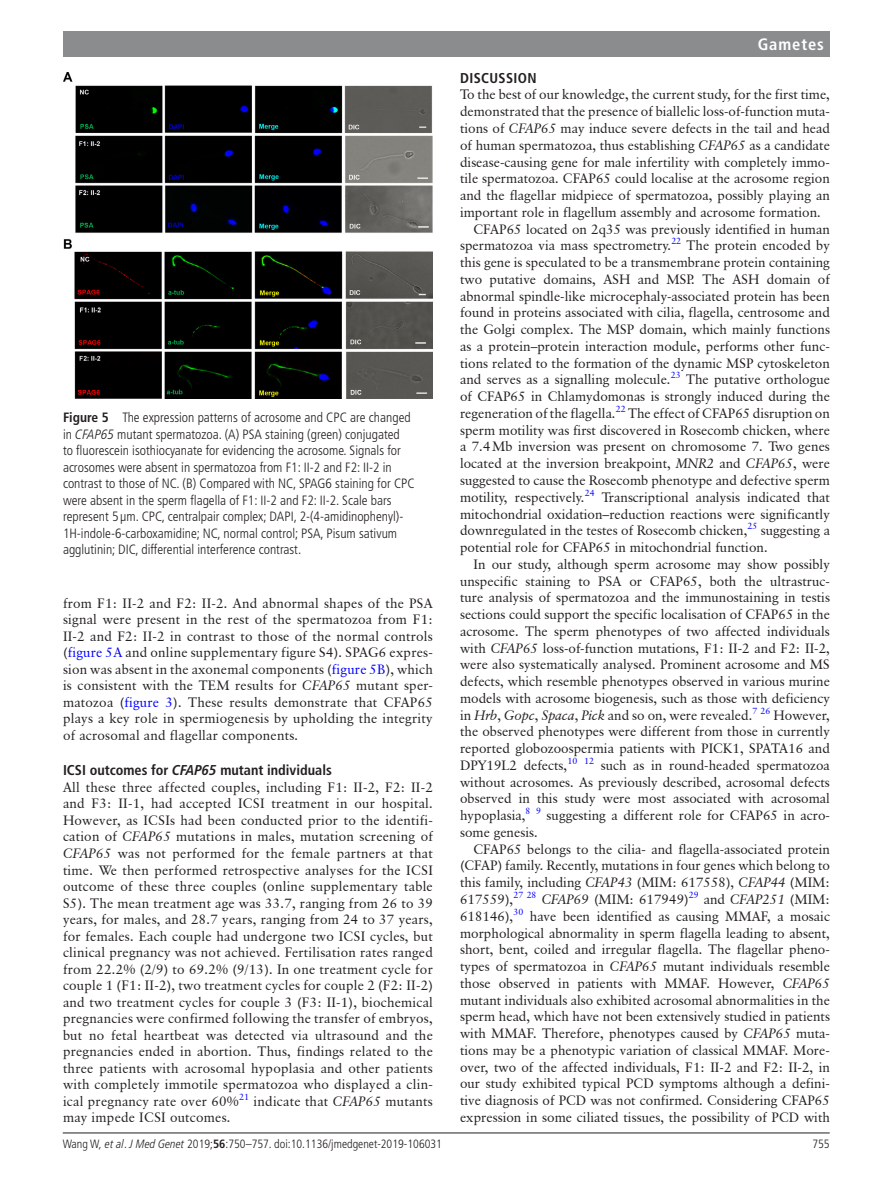
<style>
.page{position:relative;width:893px;height:1191px;background:#fff}
.page>*{position:absolute;margin:0;border:0;box-sizing:border-box;transform-origin:0 0}
.t1{font:700 condensed 16.5px "Frutiger LT Pro";letter-spacing:.055em;color:#fff}
.t2{font:700 condensed 14.25px "Frutiger LT Pro";color:#231f20}
.t3{font:13.5px/16.5px "Classical Garamond BT";color:#231f20;text-align:justify}
.t4{font:300 condensed 13.5px/16.5px "Frutiger LT Pro";color:#231f20}
.t5{font:300 condensed 12px "Frutiger LT Pro";color:#231f20}
.t6{font:9px "Classical Garamond BT";color:#00f}
.s1{font-weight:700}
.s2{font-style:italic}
.s3{color:#00f}
</style>
<div class="page">
<hr style="left:63px;top:1132px;width:767px;height:1px;background:#231f20">
<div style="left:63px;top:31px;width:767px;height:25px;background:#8a8c8e"></div>
<img style="left:63px;top:72px;width:370px;height:326px">
<p class="t4" style="left:63px;top:409px;width:352px"><span class="s1">Figure 5</span> The expression patterns of acrosome and CPC are changed in <span class="s2">CFAP65</span> mutant spermatozoa. (A) PSA staining (green) conjugated to fluorescein isothiocyanate for evidencing the acrosome. Signals for acrosomes were absent in spermatozoa from F1: II-2 and F2: II-2 in contrast to those of NC. (B) Compared with NC, SPAG 6 staining for CPC were absent in the sperm flagella of F1: II-2 and F2: II-2. Scale bars represent 5 µm. CPC, centralpair complex; DAPI, 2-(4-amidinophenyl)- 1H-indole-6-carboxamidine; NC, normal control; PSA, Pisum sativum agglutinin; DIC, differential interference contrast.</p>
<p class="t3" style="left:63px;top:595px;width:371px">from F1: II-2 and F2: II-2. And abnormal shapes of the PSA signal were present in the rest of the spermatozoa from F1:<br>II-2 and F2: II-2 in contrast to those of the normal controls (<span class="s3">figure 5A</span> and online supplementary figure S4). SPAG6 expres&shy;sion was absent in the axonemal components (<span class="s3">figure 5B</span>), which is consistent with the TEM results for <span class="s2">CFAP65</span> mutant sper&shy;matozoa (<span class="s3">figure 3</span>). These results demonstrate that CFAP65 plays a key role in spermiogenesis by upholding the integrity of acrosomal and flagellar components.</p>
<p class="t2" style="left:63px;top:762px;width:270px">ICSI outcomes for <span class="s2">CFAP65</span> mutant individuals</p>
<p class="t3" style="left:63px;top:779px;width:371px">All these three affected couples, including F1: II-2, F2: II-2 and F3: II-1, had accepted ICSI treatment in our hospital.<br>However, as ICSIs had been conducted prior to the identifi&shy;cation of <span class="s2">CFAP65</span> mutations in males, mutation screening of <span class="s2">CFAP65</span> was not performed for the female partners at that time. We then performed retrospective analyses for the ICSI outcome of these three couples (online supplementary table S5). The mean treatment age was 33.7, ranging from 26 to 39 years, for males, and 28.7 years, ranging from 24 to 37 years, for females. Each couple had undergone two ICSI cycles, but clinical pregnancy was not achieved. Fertilisation rates ranged from 22.2% (2/9) to 69.2% (9/13). In one treatment cycle for couple 1 (F1: II-2), two treatment cycles for couple 2 (F2: II-2) and two treatment cycles for couple 3 (F3: II-1), biochemical pregnancies were confirmed following the transfer of embryos, but no fetal heartbeat was detected via ultrasound and the pregnancies ended in abortion. Thus, findings related to the three patients with acrosomal hypoplasia and other patients with completely immotile spermatozoa who displayed a clin&shy;ical pregnancy rate over 60%<sup>21</sup> indicate that <span class="s2">CFAP65</span> mutants may impede ICSI outcomes.</p>
<p class="t1" style="left:758px;top:34px;width:68px">Gametes</p>
<p class="t2" style="left:460px;top:69px;width:78px">Discussion</p>
<p class="t3" style="left:460px;top:86px;width:371px">To the best of our knowledge, the current study, for the first time,</p>
<p class="t3" style="left:460px;top:103px;width:371px">demonstrated that the presence of biallelic loss-of-function muta-</p>
<p class="t3" style="left:460px;top:120px;width:371px">tions of <span class="s2">CFAP65</span> may induce severe defects in the tail and head</p>
<p class="t3" style="left:460px;top:137px;width:371px">of human spermatozoa, thus establishing <span class="s2">CFAP65</span> as a candidate</p>
<p class="t3" style="left:460px;top:153px;width:371px">disease-causing gene for male infertility with completely immo-</p>
<p class="t3" style="left:460px;top:170px;width:371px">tile spermatozoa. CFAP65 could localise at the acrosome region</p>
<p class="t3" style="left:460px;top:187px;width:371px">and the flagellar midpiece of spermatozoa, possibly playing an</p>
<p class="t3" style="left:460px;top:204px;width:362px">important role in flagellum assembly and acrosome formation.</p>
<p class="t3" style="left:474px;top:220px;width:358px">CFAP65 located on 2q35 was previously identified in human</p>
<p class="t3" style="left:460px;top:237px;width:371px">spermatozoa via mass spectrometry.<sup>22</sup> The protein encoded by</p>
<p class="t3" style="left:460px;top:254px;width:371px">this gene is speculated to be a transmembrane protein containing</p>
<p class="t3" style="left:460px;top:271px;width:371px">two putative domains, ASH and MSP. The ASH domain of</p>
<p class="t3" style="left:460px;top:287px;width:371px">abnormal spindle-like microcephaly-associated protein has been</p>
<p class="t3" style="left:460px;top:304px;width:371px">found in proteins associated with cilia, flagella, centrosome and</p>
<p class="t3" style="left:460px;top:321px;width:371px">the Golgi complex. The MSP domain, which mainly functions</p>
<p class="t3" style="left:460px;top:338px;width:371px">as a protein–protein interaction module, performs other func-</p>
<p class="t3" style="left:460px;top:354px;width:371px">tions related to the formation of the dynamic MSP cytoskeleton</p>
<p class="t3" style="left:460px;top:371px;width:371px">and serves as a signalling molecule.<sup>23</sup> The putative orthologue</p>
<p class="t3" style="left:460px;top:388px;width:371px">of CFAP65 in Chlamydomonas is strongly induced during the</p>
<p class="t3" style="left:460px;top:405px;width:371px">regeneration of the flagella.<sup>22</sup> The effect of CFAP65 disruption on</p>
<p class="t3" style="left:460px;top:421px;width:371px">sperm motility was first discovered in Rosecomb chicken, where</p>
<p class="t3" style="left:460px;top:438px;width:371px">a 7.4Mb inversion was present on chromosome 7. Two genes</p>
<p class="t3" style="left:460px;top:455px;width:371px">located at the inversion breakpoint, <span class="s2">MNR2</span> and <span class="s2">CFAP65</span>, were</p>
<p class="t3" style="left:460px;top:472px;width:371px">suggested to cause the Rosecomb phenotype and defective sperm</p>
<p class="t3" style="left:460px;top:488px;width:371px">motility, respectively.<sup>24</sup> Transcriptional analysis indicated that</p>
<p class="t3" style="left:460px;top:505px;width:371px">mitochondrial oxidation–reduction reactions were significantly</p>
<p class="t3" style="left:460px;top:522px;width:371px">downregulated in the testes of Rosecomb chicken,<sup>25</sup> suggesting a</p>
<p class="t3" style="left:460px;top:539px;width:309px">potential role for CFAP65 in mitochondrial function.</p>
<p class="t3" style="left:474px;top:555px;width:358px">In our study, although sperm acrosome may show possibly</p>
<p class="t3" style="left:460px;top:572px;width:371px">unspecific staining to PSA or CFAP65, both the ultrastruc-</p>
<p class="t3" style="left:460px;top:589px;width:371px">ture analysis of spermatozoa and the immunostaining in testis</p>
<p class="t3" style="left:460px;top:606px;width:371px">sections could support the specific localisation of CFAP65 in the</p>
<p class="t3" style="left:460px;top:622px;width:371px">acrosome. The sperm phenotypes of two affected individuals</p>
<p class="t3" style="left:460px;top:639px;width:371px">with <span class="s2">CFAP65</span> loss-of-function mutations, F1: II-2 and F2: II-2,</p>
<p class="t3" style="left:460px;top:656px;width:371px">were also systematically analysed. Prominent acrosome and MS</p>
<p class="t3" style="left:460px;top:673px;width:371px">defects, which resemble phenotypes observed in various murine</p>
<p class="t3" style="left:460px;top:689px;width:371px">models with acrosome biogenesis, such as those with deficiency</p>
<p class="t3" style="left:460px;top:706px;width:371px">in <span class="s2">Hrb</span>, <span class="s2">Gopc</span>, <span class="s2">Spaca</span>, <span class="s2">Pick</span> and so on, were revealed.<sup>7</sup> <sup>26</sup> However,</p>
<p class="t3" style="left:460px;top:723px;width:371px">the observed phenotypes were different from those in currently</p>
<p class="t3" style="left:460px;top:740px;width:371px">reported globozoospermia patients with PICK1, SPATA16 and</p>
<p class="t3" style="left:460px;top:756px;width:371px">DPY19L2 defects,<sup>10</sup> <sup>12</sup> such as in round-headed spermatozoa</p>
<p class="t3" style="left:460px;top:773px;width:371px">without acrosomes. As previously described, acrosomal defects</p>
<p class="t3" style="left:460px;top:790px;width:371px">observed in this study were most associated with acrosomal</p>
<p class="t3" style="left:460px;top:807px;width:371px">hypoplasia,<sup>8</sup> <sup>9</sup> suggesting a different role for CFAP65 in acro-</p>
<p class="t3" style="left:460px;top:824px;width:79px">some genesis.</p>
<p class="t3" style="left:474px;top:840px;width:358px">CFAP65 belongs to the cilia- and flagella-associated protein</p>
<p class="t3" style="left:460px;top:857px;width:371px">(CFAP) family. Recently, mutations in four genes which belong to</p>
<p class="t3" style="left:460px;top:874px;width:371px">this family, including <span class="s2">CFAP43</span> (MIM: 617558), <span class="s2">CFAP44</span> (MIM:</p>
<p class="t3" style="left:460px;top:891px;width:230px">617559),<sup>27</sup> <sup>28</sup> <span class="s2">CFAP69</span> (MIM: 617949)</p>
<p class="t6" style="left:689px;top:889px;width:11px">29</p>
<p class="t3" style="left:460px;top:890px;width:371px;text-indent:244px">and <span class="s2">CFAP251</span> (MIM:<br>618146),<sup>30</sup> have been identified as causing MMAF, a mosaic morphological abnormality in sperm flagella leading to absent, short, bent, coiled and irregular flagella. The flagellar pheno&shy;types of spermatozoa in <span class="s2">CFAP65</span> mutant individuals resemble those observed in patients with MMAF. However, <span class="s2">CFAP65 </span>mutant individuals also exhibited acrosomal abnormalities in the sperm head, which have not been extensively studied in patients with MMAF. Therefore, phenotypes caused by <span class="s2">CFAP65</span> muta&shy;tions may be a phenotypic variation of classical MMAF. More&shy;over, two of the affected individuals, F1: II-2 and F2: II-2, in our study exhibited typical PCD symptoms although a defini&shy;tive diagnosis of PCD was not confirmed. Considering CFAP65 expression in some ciliated tissues, the possibility of PCD with</p>
<p class="t5" style="left:63px;top:1136px;width:381px">Wang W<span class="s2">, et al</span>. <span class="s2">J Med Genet</span> 2019;<span class="s1">56</span>:750–757. doi:10.1136/jmedgenet-2019-106031</p>
<p class="t5" style="left:812px;top:1136px;width:19px">755</p>
</div>
